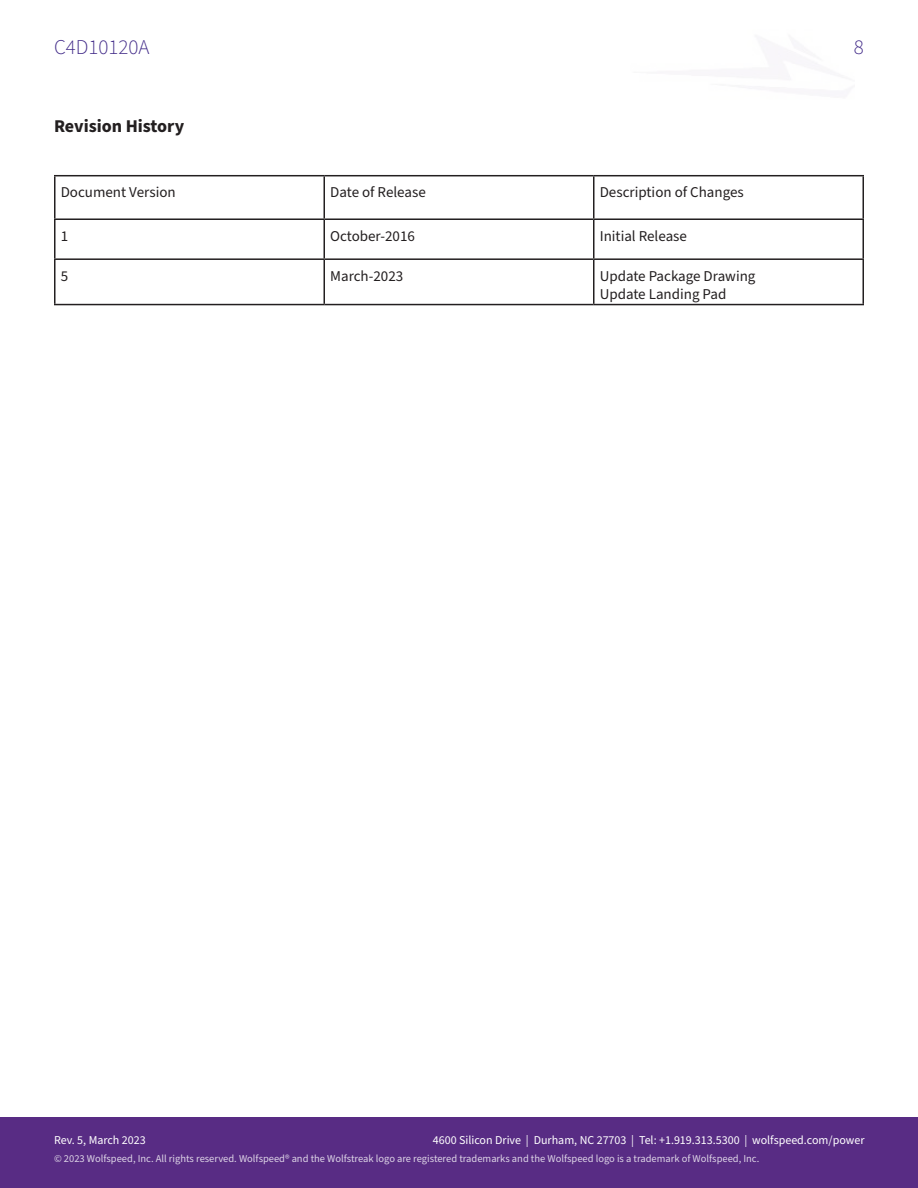
<style>
.page{position:relative;width:918px;height:1188px;background:#fff}
.page>*{position:absolute;margin:0;border:0;box-sizing:border-box;transform-origin:0 0}
.t1{font:300 21px "Source Sans Pro";color:#412a88}
.Section{font:700 18px "Source Sans Pro";color:#231f20}
.t2{font:15px "Source Sans Pro";color:#231f20}
.t3{font:12px "Source Sans Pro";color:#fff}
.t4{font:10.5px "Source Sans Pro";color:#fff}
</style>
<div class="page">
<div style="left:0;top:1118px;width:918px;height:70px;background:#582c84"></div>
<hr style="left:54px;top:175px;width:270px;height:1px;background:#231f20">
<hr style="left:54px;top:176px;width:2px;height:42px;background:#231f20">
<hr style="left:324px;top:175px;width:270px;height:1px;background:#231f20">
<hr style="left:324px;top:176px;width:1px;height:42px;background:#231f20">
<hr style="left:594px;top:175px;width:270px;height:1px;background:#231f20">
<hr style="left:593px;top:176px;width:1px;height:42px;background:#231f20">
<hr style="left:862px;top:176px;width:2px;height:42px;background:#231f20">
<hr style="left:54px;top:218px;width:270px;height:2px;background:#231f20">
<hr style="left:54px;top:220px;width:2px;height:38px;background:#231f20">
<hr style="left:324px;top:218px;width:270px;height:2px;background:#231f20">
<hr style="left:324px;top:220px;width:1px;height:38px;background:#231f20">
<hr style="left:594px;top:218px;width:270px;height:2px;background:#231f20">
<hr style="left:593px;top:220px;width:1px;height:38px;background:#231f20">
<hr style="left:862px;top:220px;width:2px;height:38px;background:#231f20">
<hr style="left:54px;top:258px;width:270px;height:2px;background:#231f20">
<hr style="left:54px;top:260px;width:2px;height:44px;background:#231f20">
<hr style="left:324px;top:258px;width:270px;height:2px;background:#231f20">
<hr style="left:324px;top:260px;width:1px;height:44px;background:#231f20">
<hr style="left:594px;top:258px;width:270px;height:2px;background:#231f20">
<hr style="left:593px;top:260px;width:1px;height:44px;background:#231f20">
<hr style="left:862px;top:260px;width:2px;height:44px;background:#231f20">
<hr style="left:54px;top:304px;width:270px;height:1px;background:#231f20">
<hr style="left:324px;top:304px;width:270px;height:1px;background:#231f20">
<hr style="left:594px;top:304px;width:270px;height:1px;background:#231f20">
<p class="t1" style="left:54px;top:33px;width:97px">C4D10120A</p>
<p class="Section" style="left:54px;top:114px;width:132px">Revision History</p>
<p class="t2" style="left:61px;top:182px;width:116px">Document Version</p>
<p class="t2" style="left:330px;top:182px;width:97px">Date of Release</p>
<p class="t2" style="left:600px;top:182px;width:146px">Description of Changes</p>
<p class="t2" style="left:61px;top:226px;width:9px">1</p>
<p class="t2" style="left:330px;top:226px;width:86px">October-2016</p>
<p class="t2" style="left:600px;top:226px;width:89px">Initial Release</p>
<p class="t2" style="left:61px;top:266px;width:9px">5</p>
<p class="t2" style="left:330px;top:266px;width:75px">March-2023</p>
<p class="t2" style="left:600px;top:266px;width:157px">Update Package Drawing</p>
<p class="t2" style="left:600px;top:284px;width:128px">Update Landing Pad</p>
<h1 class="t1" style="left:854px;top:33px;width:12px">8</h1>
<p class="t3" style="left:433px;top:1132px;width:433px">4600 Silicon Drive | Durham, NC 27703 | Tel: +1.919.313.5300 | wolfspeed.com/power</p>
<p class="t4" style="left:54px;top:1152px;width:707px">© 2023 Wolfspeed, Inc. All rights reserved. Wolfspeed® and the Wolfstreak logo are registered trademarks and the Wolfspeed logo is a trademark of Wolfspeed, Inc.</p>
<p class="t3" style="left:54px;top:1132px;width:93px">Rev. 5, March 2023</p>
</div>
